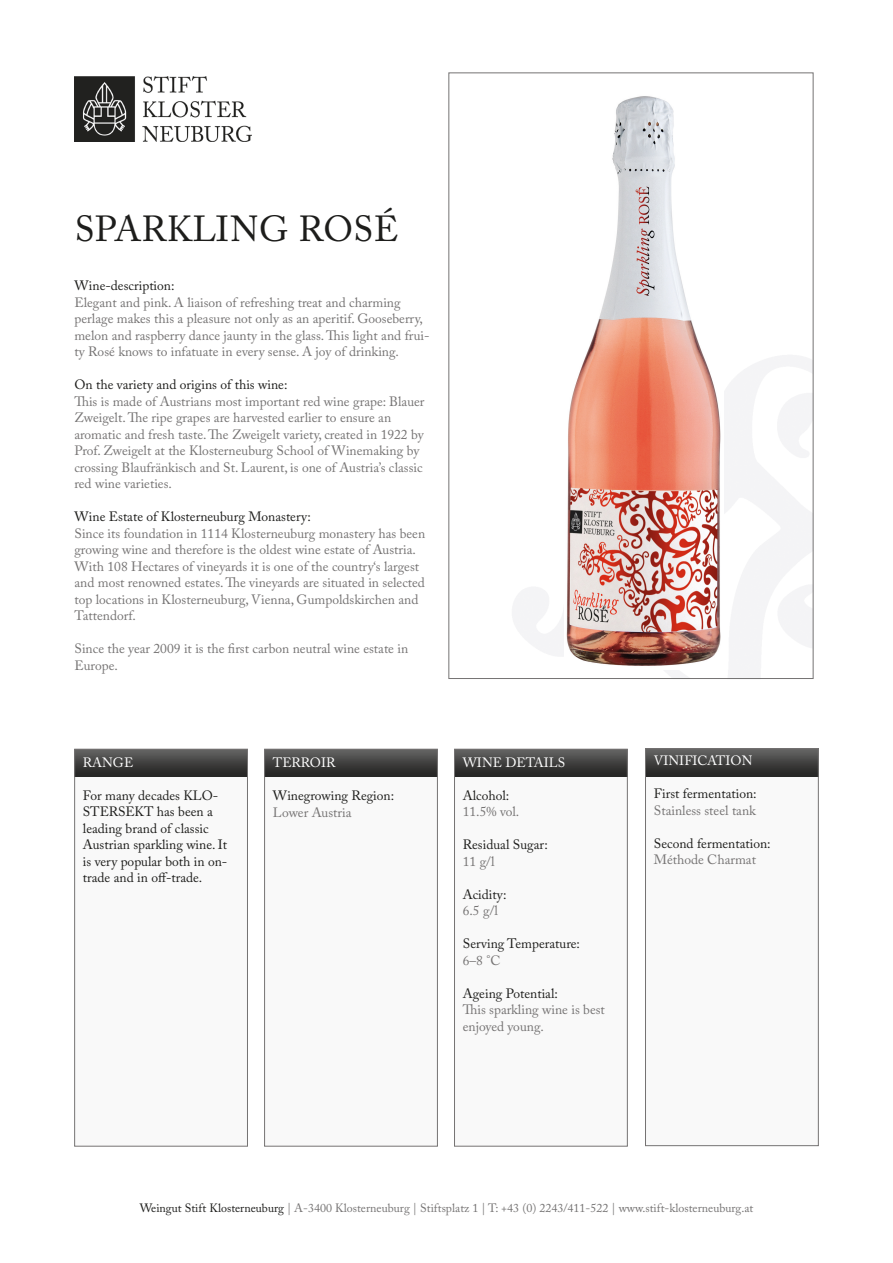
<style>
.page{position:relative;width:893px;height:1263px;background:#fff}
.page>*{position:absolute;margin:0;border:0;box-sizing:border-box;transform-origin:0 0}
.t1{font:36px "Adobe Caslon Pro";letter-spacing:.015em;color:#1d1d1b}
.t2{font:13.5px/16.5px "Adobe Caslon Pro";color:#757373}
.t3{font:13.5px/16.5px "Adobe Caslon Pro";color:#1d1d1b}
.t4{font:13.5px "Adobe Caslon Pro";color:#fff}
.t5{font:12px "Adobe Caslon Pro";color:#757373}
.s1{color:#1d1d1b}
</style>
<div class="page">
<img style="left:74px;top:77px;width:178px;height:65px">
<div style="left:75px;top:749px;width:172px;height:397px;background:#f9f9f9"></div>
<img style="left:76px;top:751px;width:170px;height:26px">
<div style="left:74px;top:749px;width:174px;height:397px;border:1px solid #757373"></div>
<div style="left:645px;top:749px;width:173px;height:397px;background:#f9f9f9"></div>
<img style="left:647px;top:750px;width:170px;height:26px">
<div style="left:645px;top:748px;width:174px;height:398px;border:1px solid #757373"></div>
<div style="left:265px;top:749px;width:172px;height:397px;background:#f9f9f9"></div>
<img style="left:266px;top:751px;width:170px;height:26px">
<div style="left:264px;top:749px;width:174px;height:397px;border:1px solid #757373"></div>
<div style="left:454px;top:749px;width:173px;height:397px;background:#f9f9f9"></div>
<img style="left:456px;top:751px;width:170px;height:26px">
<div style="left:454px;top:749px;width:174px;height:397px;border:1px solid #757373"></div>
<img style="left:566px;top:96px;width:155px;height:570px">
<p class="t1" style="left:75px;top:208px;width:325px">SPARKLING ROSÉ</p>
<p class="t3" style="left:74px;top:277px;width:102px">Wine-description:</p>
<p class="t2" style="left:74px;top:294px;width:357px">Elegant and pink. A liaison of refreshing treat and charming perlage makes this a pleasure not only as an aperitif. Gooseberry, melon and raspberry dance jaunty in the glass. This light and frui&shy;ty Rosé knows to infatuate in every sense. A joy of drinking.</p>
<p class="t3" style="left:74px;top:376px;width:215px">On the variety and origins of this wine:</p>
<p class="t2" style="left:74px;top:393px;width:352px">This is made of Austrians most important red wine grape: Blauer Zweigelt. The ripe grapes are harvested earlier to ensure an aromatic and fresh taste. The Zweigelt variety, created in 1922 by Prof. Zweigelt at the Klosterneuburg School of Winemaking by crossing Blaufränkisch and St. Laurent, is one of Austria’s classic red wine varieties.</p>
<p class="t3" style="left:74px;top:508px;width:238px">Wine Estate of Klosterneuburg Monastery:</p>
<p class="t2" style="left:74px;top:525px;width:352px">Since its foundation in 1114 Klosterneuburg monastery has been growing wine and therefore is the oldest wine estate of Austria.<br>With 108 Hectares of vineyards it is one of the country‘s largest and most renowned estates. The vineyards are situated in selected top locations in Klosterneuburg, Vienna, Gumpoldskirchen and Tattendorf.</p>
<p class="t2" style="left:74px;top:640px;width:335px">Since the year 2009 it is the first carbon neutral wine estate in<br>Europe.</p>
<p class="t4" style="left:83px;top:754px;width:52px">RANGE</p>
<p class="t3" style="left:83px;top:787px;width:146px">For many decades KLO-<br>STERSEKT has been a leading brand of classic<br>Austrian sparkling wine. It is very popular both in on&shy;trade and in off-trade.</p>
<p class="t4" style="left:273px;top:754px;width:64px">TERROIR</p>
<p class="t3" style="left:273px;top:787px;width:123px">Winegrowing Region:</p>
<p class="t2" style="left:273px;top:804px;width:80px">Lower Austria</p>
<p class="t4" style="left:463px;top:754px;width:104px">WINE DETAILS</p>
<p class="t3" style="left:463px;top:787px;width:48px">Alcohol:</p>
<p class="t2" style="left:463px;top:803px;width:58px">11.5% vol.</p>
<p class="t3" style="left:463px;top:836px;width:87px">Residual Sugar:</p>
<p class="t2" style="left:463px;top:853px;width:33px">11 g/l</p>
<p class="t3" style="left:463px;top:886px;width:45px">Acidity:</p>
<p class="t2" style="left:463px;top:902px;width:37px">6.5 g/l</p>
<p class="t3" style="left:463px;top:935px;width:119px">Serving Temperature:</p>
<p class="t2" style="left:463px;top:952px;width:39px">6–8 °C</p>
<p class="t3" style="left:463px;top:985px;width:97px">Ageing Potential:</p>
<p class="t2" style="left:463px;top:1001px;width:144px">This sparkling wine is best enjoyed young.</p>
<p class="t4" style="left:654px;top:753px;width:100px">VINIFICATION</p>
<p class="t3" style="left:654px;top:785px;width:104px">First fermentation:</p>
<p class="t2" style="left:654px;top:802px;width:104px">Stainless steel tank</p>
<p class="t3" style="left:654px;top:835px;width:118px">Second fermentation:</p>
<p class="t2" style="left:654px;top:851px;width:104px">Méthode Charmat</p>
<p class="t5" style="left:140px;top:1201px;width:615px"><span class="s1">Weingut Stift Klosterneuburg</span> | A-3400 Klosterneuburg | Stiftsplatz 1 | T: +43 (0) 2243/411-522 | www.stift-klosterneuburg.at</p>
</div>
